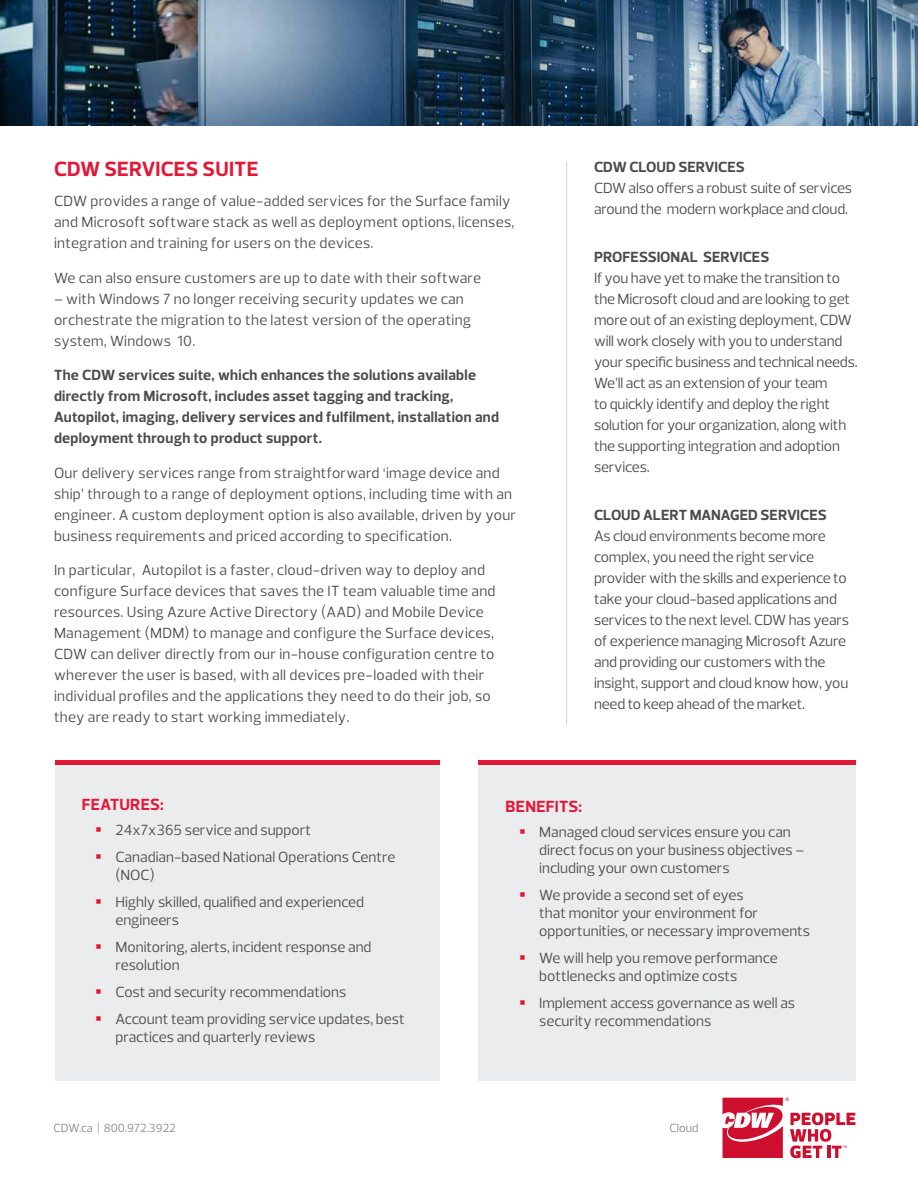
<style>
.page{position:relative;width:918px;height:1188px;background:#fff}
.page>*{position:absolute;margin:0;border:0;box-sizing:border-box;transform-origin:0 0}
.Section_Header__Red{font:700 21px "Prelo";letter-spacing:.005em;color:#e31837}
.Section_Subheader__R{font:700 16.5px "Prelo";letter-spacing:.015em;color:#e31837}
.Body_-_Prelo__85__Bl{font:15px/21px "Prelo";letter-spacing:.01em;color:#4c4c4e}
.Section_Header__Red-2{font:15px/21px "Prelo";letter-spacing:-.01em;color:#4c4c4e}
.Body_-_Prelo__85__Bl-2{font:700 15px/21px "Prelo";letter-spacing:.02em;color:#4c4c4e}
.t1{font:12px "Prelo";color:#898b8e}
.s1{font-weight:700}
</style>
<div class="page">
<img style="left:0;top:0;width:918px;height:125px">
<div style="left:55px;top:760px;width:385px;height:321px;background:#e6e7e8"></div>
<div style="left:478px;top:760px;width:378px;height:321px;background:#e6e7e8"></div>
<svg style="left:723px;top:1098px;width:132px;height:60px"></svg>
<div style="left:55px;top:760px;width:385px;height:5px;background:#e31837"></div>
<div style="left:478px;top:760px;width:378px;height:5px;background:#e31837"></div>
<hr style="left:566px;top:161px;width:1px;height:564px;background:#d2d1cf">
<p class="Section_Header__Red" style="left:54px;top:156px;width:206px">CDW SERVICES SUITE</p>
<p class="Body_-_Prelo__85__Bl" style="left:54px;top:191px;width:462px">CDW provides a range of value-added services for the Surface family and Microsoft software stack as well as deployment options, licenses, integration and training for users on the devices.</p>
<p class="Body_-_Prelo__85__Bl" style="left:54px;top:267px;width:429px">We can also ensure customers are up to date with their software</p>
<p class="Body_-_Prelo__85__Bl" style="left:54px;top:288px;width:419px">– with Windows 7 no longer receiving security updates we can orchestrate the migration to the latest version of the operating system, Windows 10.</p>
<p class="Body_-_Prelo__85__Bl-2" style="left:54px;top:365px;width:447px">The CDW services suite, which enhances the solutions available directly from Microsoft, includes asset tagging and tracking, Autopilot, imaging, delivery services and fulfilment, installation and deployment through to product support.</p>
<p class="Body_-_Prelo__85__Bl" style="left:54px;top:462px;width:464px">Our delivery services range from straightforward ‘image device and ship’ through to a range of deployment options, including time with an engineer. A custom deployment option is also available, driven by your business requirements and priced according to specification.</p>
<p class="Body_-_Prelo__85__Bl" style="left:54px;top:560px;width:443px">In particular, Autopilot is a faster, cloud-driven way to deploy and configure Surface devices that saves the IT team valuable time and resources. Using Azure Active Directory (AAD) and Mobile Device Management (MDM) to manage and configure the Surface devices, CDW can deliver directly from our in-house configuration centre to wherever the user is based, with all devices pre-loaded with their individual profiles and the applications they need to do their job, so they are ready to start working immediately.</p>
<p class="Section_Header__Red-2" style="left:594px;top:157px;width:260px"><span class="s1">CDW CLOUD SERVICES<br></span>CDW also offers a robust suite of services around the modern workplace and cloud.</p>
<p class="Section_Header__Red-2" style="left:594px;top:247px;width:265px"><span class="s1">PROFESSIONAL SERVICES<br></span>If you have yet to make the transition to the Microsoft cloud and are looking to get more out of an existing deployment, CDW will work closely with you to understand your specific business and technical needs.<br>We’ll act as an extension of your team<br>to quickly identify and deploy the right solution for your organization, along with the supporting integration and adoption services.</p>
<p class="Section_Header__Red-2" style="left:594px;top:505px;width:257px"><span class="s1">CLOUD ALERT MANAGED SERVICES<br></span>As cloud environments become more complex, you need the right service provider with the skills and experience to take your cloud-based applications and services to the next level. CDW has years of experience managing Microsoft Azure and providing our customers with the insight, support and cloud know how, you need to keep ahead of the market.</p>
<p class="Section_Subheader__R" style="left:82px;top:795px;width:83px">FEATURES:</p>
<p class="Body_-_Prelo__85__Bl" style="left:116px;top:820px;width:197px">24x7x365 service and support</p>
<p class="Body_-_Prelo__85__Bl" style="left:116px;top:848px;width:281px;line-height:18px">Canadian-based National Operations Centre (NOC)</p>
<p class="Body_-_Prelo__85__Bl" style="left:116px;top:893px;width:250px;line-height:18px">Highly skilled, qualified and experienced engineers</p>
<p class="Body_-_Prelo__85__Bl" style="left:116px;top:938px;width:258px;line-height:18px">Monitoring, alerts, incident response and resolution</p>
<p class="Body_-_Prelo__85__Bl" style="left:116px;top:981px;width:232px">Cost and security recommendations</p>
<p class="Body_-_Prelo__85__Bl" style="left:116px;top:1010px;width:291px;line-height:18px">Account team providing service updates, best practices and quarterly reviews</p>
<p class="Section_Subheader__R" style="left:506px;top:796px;width:78px">BENEFITS:</p>
<p class="Body_-_Prelo__85__Bl" style="left:539px;top:823px;width:267px;line-height:18px">Managed cloud services ensure you can direct focus on your business objectives – including your own customers</p>
<p class="Body_-_Prelo__85__Bl" style="left:539px;top:886px;width:272px;line-height:18px">We provide a second set of eyes<br>that monitor your environment for opportunities, or necessary improvements</p>
<p class="Body_-_Prelo__85__Bl" style="left:539px;top:949px;width:240px;line-height:18px">We will help you remove performance bottlenecks and optimize costs</p>
<p class="Body_-_Prelo__85__Bl" style="left:539px;top:994px;width:257px;line-height:18px">Implement access governance as well as security recommendations</p>
<p class="t1" style="left:54px;top:1120px;width:124px">CDW.ca | 800.972.3922</p>
<p class="t1" style="left:669px;top:1120px;width:31px">Cloud</p>
</div>
